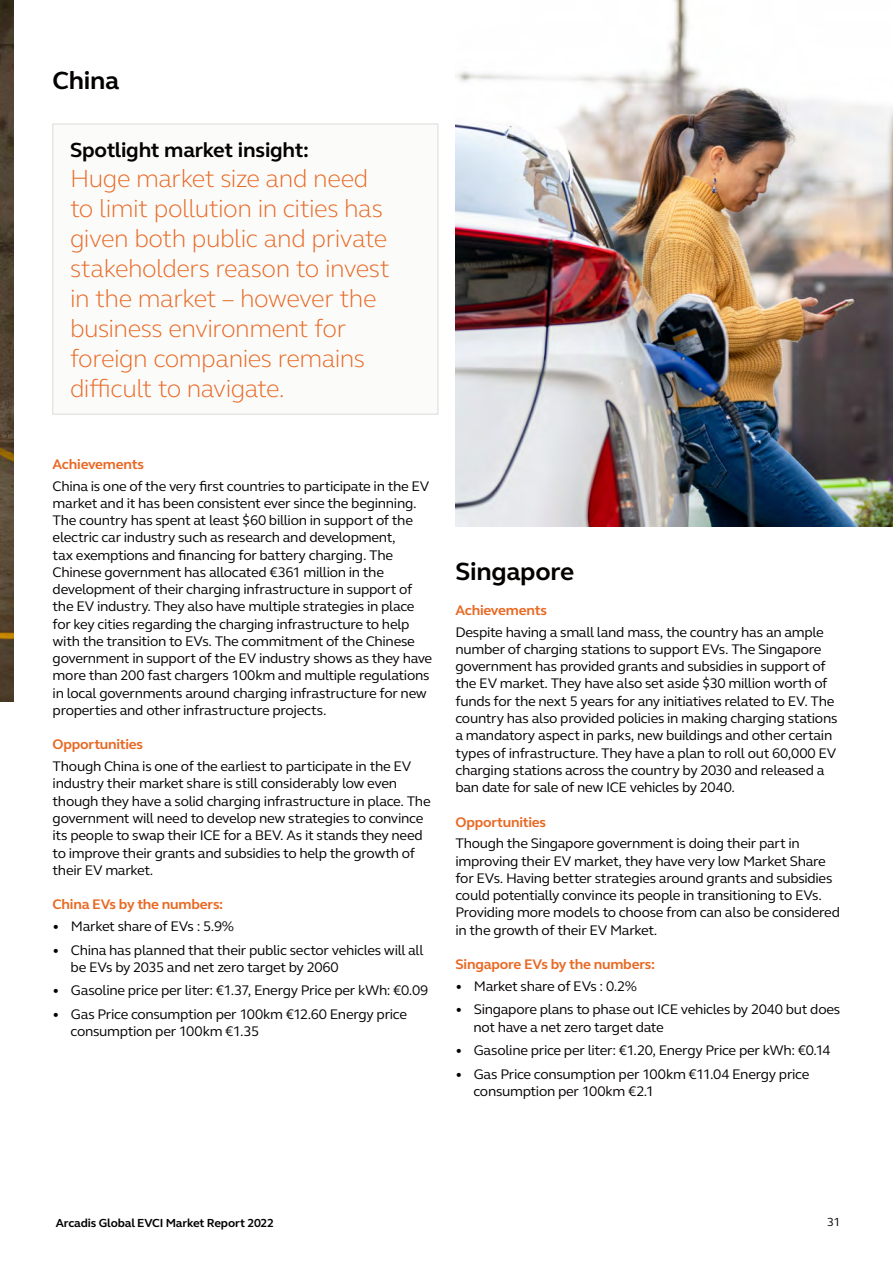
<style>
.page{position:relative;width:893px;height:1263px;background:#fff}
.page>*{position:absolute;margin:0;border:0;box-sizing:border-box;transform-origin:0 0}
.Intro___14_16{font:300 25.5px/30px "FS Elliot Pro";letter-spacing:-.02em;color:#e86924}
.Large_Subheading___1{font:700 25.5px "FS Elliot Pro";letter-spacing:-.015em;color:#040101}
.Intro___14_16-2{font:700 21px "FS Elliot Pro";letter-spacing:-.01em;color:#040101}
.Body_Copy___9_5_11_5{font:14.25px/17.2px "FS Elliot Pro";letter-spacing:-.02em;color:#040101}
.Body_Head___9_5_11_5{font:700 14.25px "FS Elliot Pro";letter-spacing:-.015em;color:#e86924}
.t1{font:700 12px "FS Elliot Pro";letter-spacing:-.01em;color:#040101}
.t2{font:12px "FS Elliot Pro";color:#040101}
</style>
<div class="page">
<img style="left:0;top:0;width:14px;height:702px">
<div style="left:53px;top:124px;width:385px;height:290px;background:#fbfbfa"></div>
<div style="left:53px;top:124px;width:385px;height:290px;border:1px solid #dddbda"></div>
<img style="left:455px;top:0;width:438px;height:526px">
<p class="Large_Subheading___1" style="left:53px;top:64px;width:68px">China</p>
<p class="Intro___14_16-2" style="left:70px;top:136px;width:240px">Spotlight market insight:</p>
<p class="Intro___14_16" style="left:70px;top:162px;width:321px">Huge market size and need to limit pollution in cities has given both public and private stakeholders reason to invest in the market – however the business environment for foreign companies remains difficult to navigate.</p>
<p class="Body_Head___9_5_11_5" style="left:53px;top:454px;width:93px">Achievements</p>
<p class="Body_Copy___9_5_11_5" style="left:53px;top:477px;width:381px">China is one of the very first countries to participate in the EV market and it has been consistent ever since the beginning.<br>The country has spent at least $60 billion in support of the electric car industry such as research and development,<br>tax exemptions and financing for battery charging. The Chinese government has allocated €361 million in the development of their charging infrastructure in support of the EV industry. They also have multiple strategies in place for key cities regarding the charging infrastructure to help with the transition to EVs. The commitment of the Chinese government in support of the EV industry shows as they have more than 200 fast chargers 100km and multiple regulations in local governments around charging infrastructure for new properties and other infrastructure projects.</p>
<p class="Body_Head___9_5_11_5" style="left:53px;top:735px;width:92px">Opportunities</p>
<p class="Body_Copy___9_5_11_5" style="left:53px;top:757px;width:380px">Though China is one of the earliest to participate in the EV industry their market share is still considerably low even though they have a solid charging infrastructure in place. The government will need to develop new strategies to convince its people to swap their ICE for a BEV. As it stands they need to improve their grants and subsidies to help the growth of their EV market.</p>
<p class="Body_Head___9_5_11_5" style="left:53px;top:895px;width:172px">China EVs by the numbers:</p>
<p class="Body_Copy___9_5_11_5" style="left:53px;top:917px;width:183px">• Market share of EVs : 5.9%</p>
<p class="Body_Copy___9_5_11_5" style="left:71px;top:941px;width:354px;text-indent:-18px">• China has planned that their public sector vehicles will all be EVs by 2035 and net zero target by 2060</p>
<p class="Body_Copy___9_5_11_5" style="left:53px;top:981px;width:377px">• Gasoline price per liter: €1.37, Energy Price per kWh: €0.09</p>
<p class="Body_Copy___9_5_11_5" style="left:71px;top:1005px;width:338px;text-indent:-18px">• Gas Price consumption per 100km €12.60 Energy price consumption per 100km €1.35</p>
<p class="Large_Subheading___1" style="left:455px;top:555px;width:120px">Singapore</p>
<p class="Body_Head___9_5_11_5" style="left:455px;top:601px;width:93px">Achievements</p>
<p class="Body_Copy___9_5_11_5" style="left:455px;top:623px;width:383px">Despite having a small land mass, the country has an ample number of charging stations to support EVs. The Singapore government has provided grants and subsidies in support of the EV market. They have also set aside $30 million worth of funds for the next 5 years for any initiatives related to EV. The country has also provided policies in making charging stations a mandatory aspect in parks, new buildings and other certain types of infrastructure. They have a plan to roll out 60,000 EV charging stations across the country by 2030 and released a ban date for sale of new ICE vehicles by 2040.</p>
<p class="Body_Head___9_5_11_5" style="left:455px;top:812px;width:92px">Opportunities</p>
<p class="Body_Copy___9_5_11_5" style="left:455px;top:834px;width:386px">Though the Singapore government is doing their part in improving their EV market, they have very low Market Share for EVs. Having better strategies around grants and subsidies could potentially convince its people in transitioning to EVs.<br>Providing more models to choose from can also be considered in the growth of their EV Market.</p>
<p class="Body_Head___9_5_11_5" style="left:455px;top:955px;width:201px">Singapore EVs by the numbers:</p>
<p class="Body_Copy___9_5_11_5" style="left:455px;top:977px;width:183px">• Market share of EVs : 0.2%</p>
<p class="Body_Copy___9_5_11_5" style="left:473px;top:1000px;width:368px;text-indent:-18px">• Singapore plans to phase out ICE vehicles by 2040 but does not have a net zero target date</p>
<p class="Body_Copy___9_5_11_5" style="left:455px;top:1041px;width:377px">• Gasoline price per liter: €1.20, Energy Price per kWh: €0.14</p>
<p class="Body_Copy___9_5_11_5" style="left:473px;top:1065px;width:337px;text-indent:-18px">• Gas Price consumption per 100km €11.04 Energy price consumption per 100km €2.1</p>
<p class="t1" style="left:56px;top:1215px;width:220px">Arcadis Global EVCI Market Report 2022</p>
<p class="t2" style="left:827px;top:1214px;width:15px">31</p>
</div>
